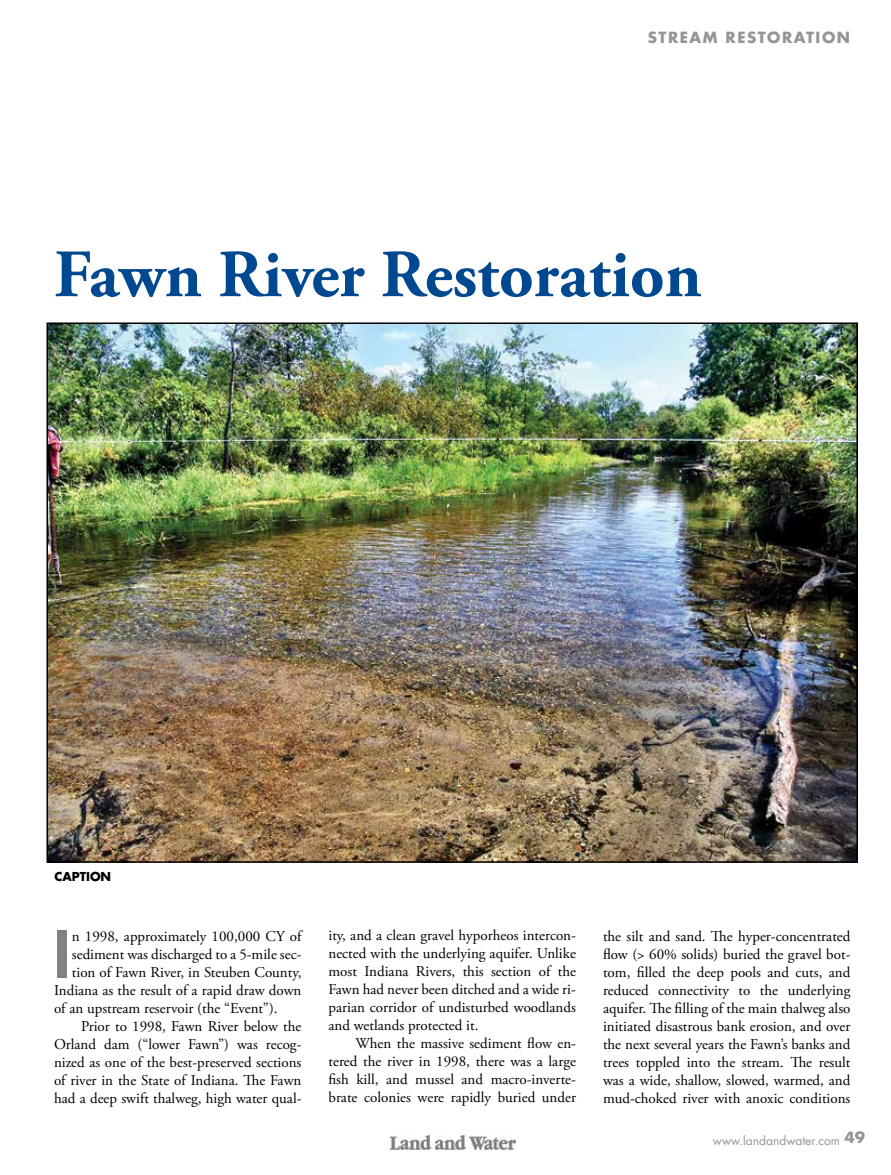
<style>
.page{position:relative;width:891px;height:1175px;background:#fff}
.page>*{position:absolute;margin:0;border:0;box-sizing:border-box;transform-origin:0 0}
.t1{font:700 67.5px "Adobe Garamond Pro";color:#004990}
.t2{font:700 condensed 62.7px "Futura";color:#808285}
.t3{font:15px/18px "Adobe Garamond Pro";color:#000;text-align:justify}
.t4{font:700 15px "Futura";letter-spacing:.1em;color:#939598}
.t5{font:12px "Futura";color:#939598}
.t6{font:700 12px "Futura";color:#000}
.s1{font-weight:700;font-size:15px}
</style>
<div class="page">
<img style="left:390px;top:1135px;width:125px;height:14px">
<img style="left:49px;top:325px;width:806px;height:534px">
<p class="t4" style="left:648px;top:27px;width:204px">STREAM RESTORATION</p>
<h1 class="t1" style="left:54px;top:235px;width:649px">Fawn River Restoration</h1>
<p class="t6" style="left:54px;top:867px;width:58px">CAPTION</p>
<h2 class="t2" style="left:54px;top:913px;width:18px">I</h2>
<p class="t3" style="left:72px;top:928px;width:231px">n 1998, approximately 100,000 CY of</p>
<p class="t3" style="left:72px;top:946px;width:231px">sediment was discharged to a 5-mile sec-</p>
<p class="t3" style="left:72px;top:964px;width:231px">tion of Fawn River, in Steuben County,</p>
<p class="t3" style="left:54px;top:982px;width:249px">Indiana as the result of a rapid draw down</p>
<p class="t3" style="left:54px;top:1000px;width:225px">of an upstream reservoir (the “Event”).</p>
<p class="t3" style="left:81px;top:1018px;width:222px">Prior to 1998, Fawn River below the</p>
<p class="t3" style="left:54px;top:1036px;width:249px">Orland dam (“lower Fawn”) was recog-</p>
<p class="t3" style="left:54px;top:1054px;width:249px">nized as one of the best-preserved sections</p>
<p class="t3" style="left:54px;top:1072px;width:249px">of river in the State of Indiana. The Fawn</p>
<p class="t3" style="left:54px;top:1090px;width:249px">had a deep swift thalweg, high water qual-</p>
<p class="t3" style="left:329px;top:926px;width:249px">ity, and a clean gravel hyporheos intercon&shy;nected with the underlying aquifer. Unlike most Indiana Rivers, this section of the Fawn had never been ditched and a wide ri&shy;parian corridor of undisturbed woodlands and wetlands protected it.</p>
<p class="t3" style="left:329px;top:1034px;width:249px;text-indent:27px">When the massive sediment flow en&shy;tered the river in 1998, there was a large fish kill, and mussel and macro-inverte&shy;brate colonies were rapidly buried under</p>
<p class="t3" style="left:603px;top:928px;width:249px">the silt and sand. The hyper-concentrated flow (&gt; 60% solids) buried the gravel bot&shy;tom, filled the deep pools and cuts, and reduced connectivity to the underlying aquifer. The filling of the main thalweg also initiated disastrous bank erosion, and over the next several years the Fawn’s banks and trees toppled into the stream. The result was a wide, shallow, slowed, warmed, and mud-choked river with anoxic conditions</p>
<p class="t5" style="left:713px;top:1132px;width:154px">www.landandwater.com <span class="s1">49</span></p>
</div>
